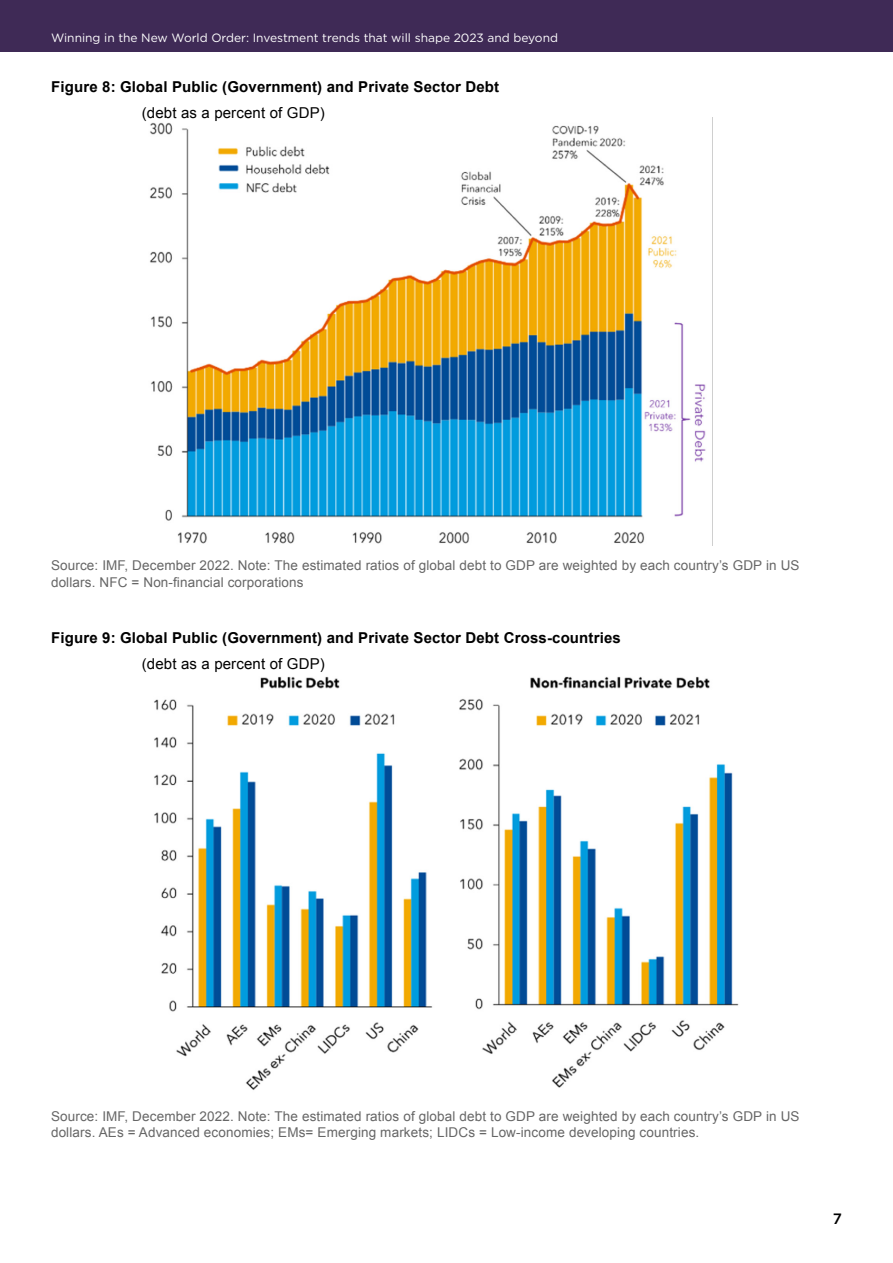
<style>
.page{position:relative;width:893px;height:1263px;background:#fff}
.page>*{position:absolute;margin:0;border:0;box-sizing:border-box;transform-origin:0 0}
.t1{font:700 15px "Arial";letter-spacing:.01em;color:#000}
.t2{font:15px "Arial";letter-spacing:.01em;color:#000}
.t3{font:500 15px "Gotham";color:#000}
.t4{font:13.5px/16.2px "Arial";letter-spacing:.01em;color:#666}
.t5{font:12px "Gotham";color:#fff}
</style>
<div class="page">
<div style="left:0;top:0;width:893px;height:51px;background:#3f2a56"></div>
<img style="left:150px;top:118px;width:563px;height:427px">
<img style="left:154px;top:676px;width:585px;height:414px">
<p class="t5" style="left:51px;top:30px;width:508px">Winning in the New World Order: Investment trends that will shape 2023 and beyond</p>
<p class="t1" style="left:51px;top:77px;width:450px">Figure 8: Global Public (Government) and Private Sector Debt</p>
<p class="t2" style="left:142px;top:103px;width:185px">(debt as a percent of GDP)</p>
<p class="t4" style="left:51px;top:558px;width:750px">Source: IMF, December 2022. Note: The estimated ratios of global debt to GDP are weighted by each country’s GDP in US dollars. NFC = Non-financial corporations</p>
<p class="t1" style="left:51px;top:628px;width:571px">Figure 9: Global Public (Government) and Private Sector Debt Cross-countries</p>
<p class="t2" style="left:142px;top:654px;width:185px">(debt as a percent of GDP)</p>
<p class="t4" style="left:51px;top:1108px;width:750px">Source: IMF, December 2022. Note: The estimated ratios of global debt to GDP are weighted by each country’s GDP in US dollars. AEs = Advanced economies; EMs= Emerging markets; LIDCs = Low-income developing countries.</p>
<p class="t3" style="left:833px;top:1209px;width:11px">7</p>
</div>
